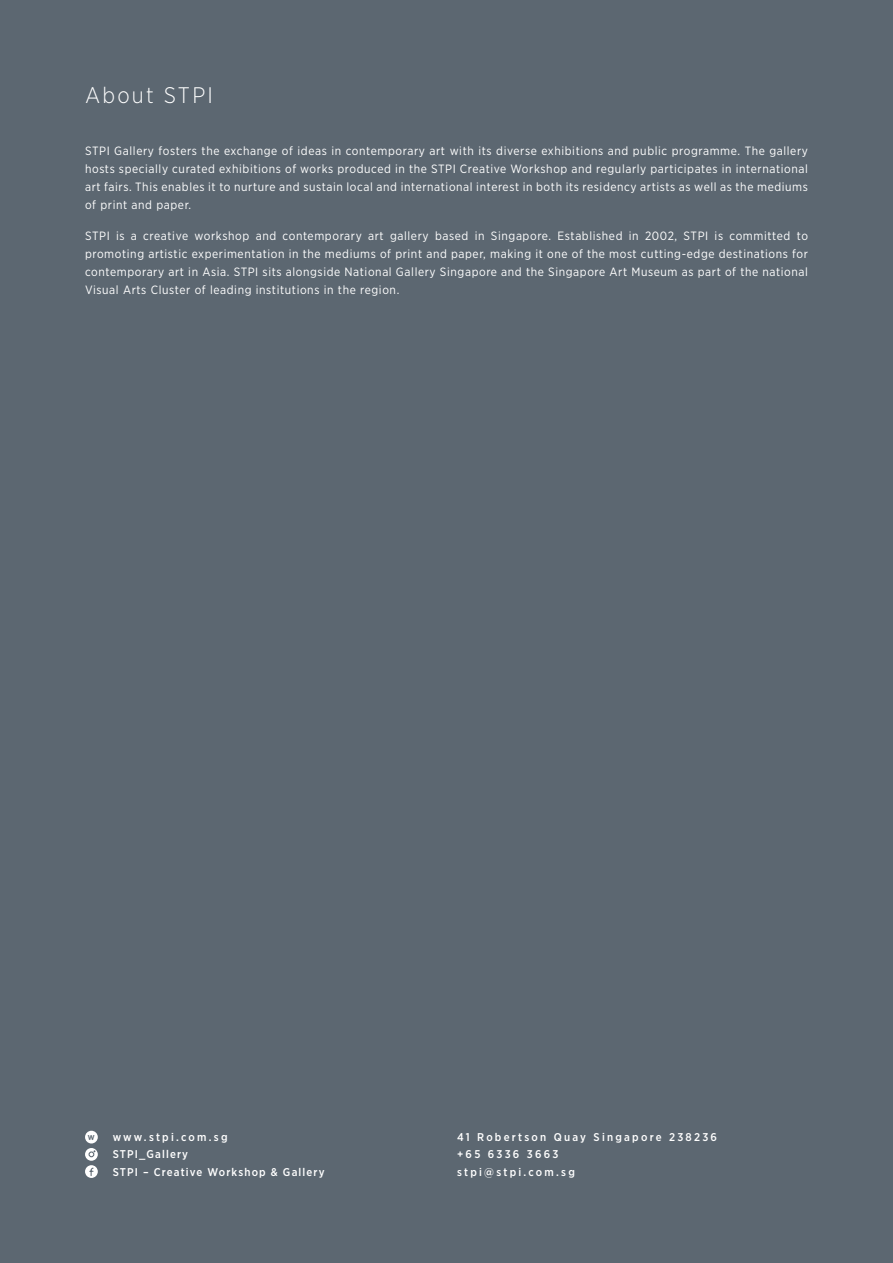
<style>
.page{position:relative;width:893px;height:1263px;background:#fff}
.page>*{position:absolute;margin:0;border:0;box-sizing:border-box;transform-origin:0 0}
.t1{font:300 22.5px "Gotham Narrow";letter-spacing:.1em;color:#fff}
.About_Body{font:12px/18px "Gotham Narrow";letter-spacing:.05em;color:#fff;text-align:justify}
.t2{font:500 11.25px "Gotham Narrow";letter-spacing:.19em;color:#fff}
.t3{font:500 11.25px "Gotham Narrow";letter-spacing:.1em;color:#fff}
.t4{font:700 7.05px "Gotham Narrow";color:#5c6771}
</style>
<div class="page">
<div style="left:1px;top:0;width:892px;height:1262px;background:#5c6771"></div>
<div style="left:85px;top:1165px;width:13px;height:13px;background:#fff;border-radius:50%"></div>
<svg style="left:89px;top:1167px;width:5px;height:9px"></svg>
<svg style="left:85px;top:1148px;width:13px;height:13px"></svg>
<svg style="left:88px;top:1150px;width:8px;height:8px"></svg>
<div style="left:85px;top:1131px;width:13px;height:12px;background:#fff;border-radius:50%"></div>
<p class="t1" style="left:85px;top:81px;width:129px">About STPI</p>
<p class="About_Body" style="left:85px;top:142px;width:724px">STPI Gallery fosters the exchange of ideas in contemporary art with its diverse exhibitions and public programme. The gallery hosts specially curated exhibitions of works produced in the STPI Creative Workshop and regularly participates in international art fairs. This enables it to nurture and sustain local and international interest in both its residency artists as well as the mediums of print and paper.</p>
<p class="About_Body" style="left:85px;top:226px;width:724px">STPI is a creative workshop and contemporary art gallery based in Singapore. Established in 2002, STPI is committed to promoting artistic experimentation in the mediums of print and paper, making it one of the most cutting-edge destinations for contemporary art in Asia. STPI sits alongside National Gallery Singapore and the Singapore Art Museum as part of the national Visual Arts Cluster of leading institutions in the region.</p>
<p class="t4" style="left:88px;top:1133px;width:8px">W</p>
<p class="t2" style="left:113px;top:1130px;width:116px">www.stpi.com.sg</p>
<p class="t3" style="left:113px;top:1147px;width:77px">STPI_Gallery</p>
<p class="t3" style="left:113px;top:1164px;width:213px">STPI – Creative Workshop &amp; Gallery</p>
<p class="t2" style="left:457px;top:1130px;width:261px">41 Robertson Quay Singapore 238236</p>
<p class="t2" style="left:457px;top:1147px;width:103px">+65 6336 3663</p>
<p class="t2" style="left:457px;top:1164px;width:119px">stpi@stpi.com.sg</p>
</div>
